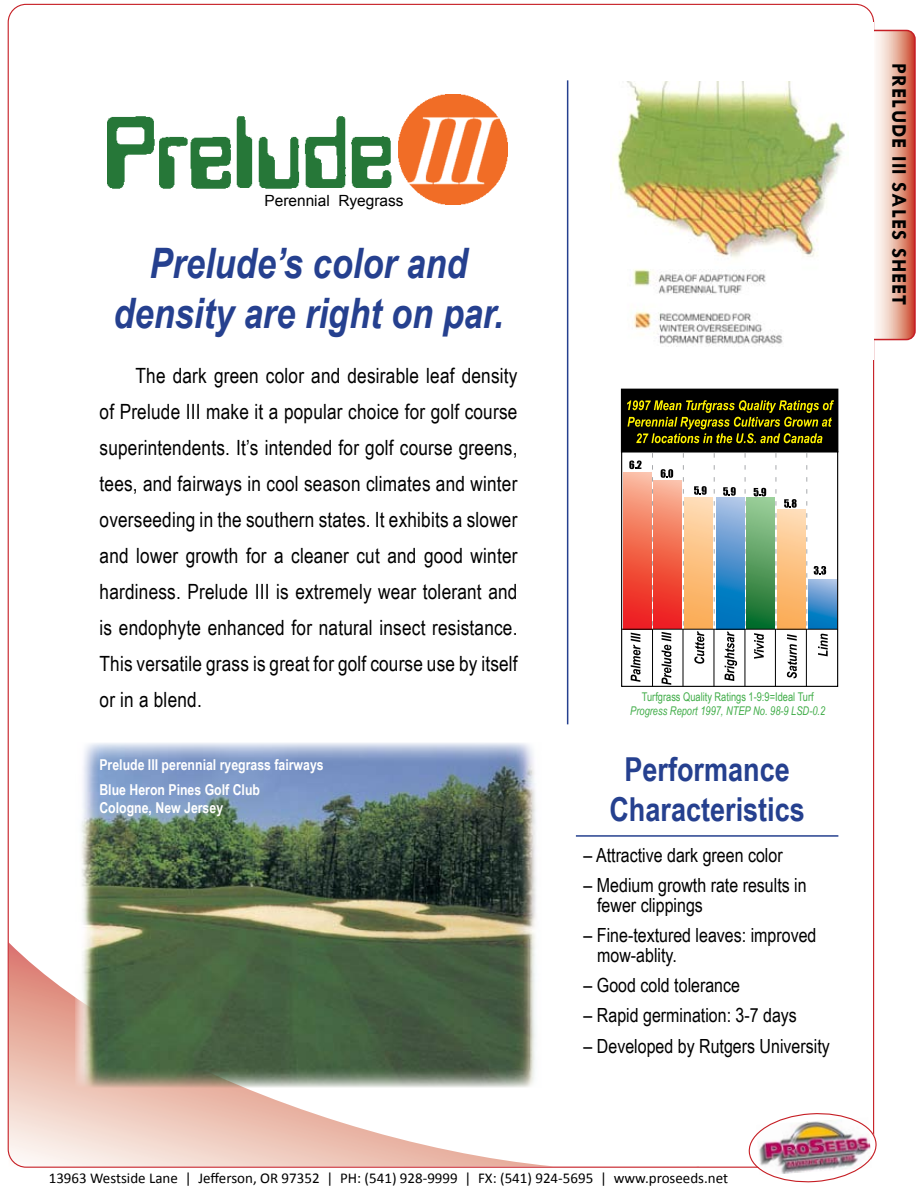
<style>
.page{position:relative;width:918px;height:1188px;background:#fff}
.page>*{position:absolute;margin:0;border:0;box-sizing:border-box;transform-origin:0 0}
.t1{font:italic 700 42px/50.4px "Arial Narrow";color:#25408f;text-align:center}
.t2{font:700 33px/39.6px "Arial Narrow";color:#25408f;text-align:center}
.t3{font:21px/36px "Arial Narrow";letter-spacing:.01em;color:#000;text-align:justify}
.t4{font:700 21px "Tw Cen";color:#000}
.t5{font:19.5px/19.5px "Arial Narrow";color:#000}
.t6{font:15.45px "Arial";color:#000}
.t7{font:15px "Calibri";color:#000}
.t8{font:700 15px/25.5px "Arial Narrow";color:#fff}
.t9{font:12px "Arial Narrow";color:#41ad49;scale:.94 1}
.t10{font:italic 12px "Arial Narrow";color:#41ad49;scale:.94 1}
</style>
<div class="page">
<svg style="left:9px;top:944px;width:540px;height:222px"></svg>
<svg style="left:876px;top:30px;width:39px;height:310px;background:#e8b1a2"></svg>
<div style="left:865px;top:30px;width:51px;height:310px;border:2px solid #c61e24;border-radius:9px"></div>
<div style="left:864px;top:22px;width:9px;height:338px;background:#fff"></div>
<img style="left:747px;top:1110px;width:130px;height:73px">
<hr style="left:576px;top:835px;width:262px;height:2px;background:#25408f">
<img style="left:108px;top:94px;width:399px;height:110px">
<img style="left:75px;top:743px;width:467px;height:345px">
<div style="left:621px;top:389px;width:217px;height:63px;background:#000"></div>
<svg style="left:652px;top:453px;width:1px;height:173px"></svg>
<svg style="left:745px;top:453px;width:1px;height:173px"></svg>
<svg style="left:806px;top:453px;width:1px;height:173px"></svg>
<svg style="left:776px;top:453px;width:1px;height:173px"></svg>
<svg style="left:714px;top:453px;width:1px;height:173px"></svg>
<svg style="left:683px;top:453px;width:1px;height:173px"></svg>
<div style="left:621px;top:451px;width:217px;height:236px;border:1px solid #000"></div>
<svg style="left:623px;top:473px;width:28px;height:156px;background:#f26651"></svg>
<svg style="left:654px;top:480px;width:28px;height:149px;background:#f26651"></svg>
<div style="left:685px;top:498px;width:28px;height:131px;background:linear-gradient(to bottom,#ffdbb4,#faa950)"></div>
<svg style="left:808px;top:580px;width:28px;height:49px"></svg>
<div style="left:778px;top:510px;width:28px;height:119px;background:linear-gradient(to bottom,#ffdbb4,#fba951)"></div>
<div style="left:746px;top:498px;width:28px;height:131px;background:linear-gradient(to bottom,#a1d09a,#0b6a27)"></div>
<svg style="left:716px;top:498px;width:28px;height:131px;background:#4893cd"></svg>
<hr style="left:622px;top:629px;width:216px;height:1px;background:#000">
<svg style="left:629px;top:460px;width:13px;height:9px"></svg>
<svg style="left:661px;top:469px;width:12px;height:9px"></svg>
<svg style="left:723px;top:487px;width:13px;height:9px"></svg>
<svg style="left:694px;top:486px;width:13px;height:9px"></svg>
<svg style="left:754px;top:488px;width:12px;height:8px"></svg>
<svg style="left:784px;top:499px;width:13px;height:9px"></svg>
<svg style="left:814px;top:566px;width:12px;height:9px"></svg>
<hr style="left:652px;top:629px;width:1px;height:57px;background:#000">
<hr style="left:683px;top:629px;width:1px;height:57px;background:#000">
<hr style="left:714px;top:629px;width:1px;height:57px;background:#000">
<hr style="left:745px;top:629px;width:1px;height:57px;background:#000">
<hr style="left:775px;top:629px;width:1px;height:57px;background:#000">
<hr style="left:806px;top:629px;width:1px;height:57px;background:#000">
<svg style="left:631px;top:633px;width:10px;height:49px"></svg>
<svg style="left:818px;top:634px;width:10px;height:22px"></svg>
<svg style="left:787px;top:634px;width:10px;height:44px"></svg>
<svg style="left:754px;top:633px;width:10px;height:26px"></svg>
<svg style="left:725px;top:631px;width:12px;height:50px"></svg>
<svg style="left:694px;top:631px;width:10px;height:33px"></svg>
<svg style="left:662px;top:632px;width:9px;height:53px"></svg>
<svg style="left:627px;top:400px;width:207px;height:43px"></svg>
<hr style="left:567px;top:80px;width:1px;height:644px;background:#25408f">
<img style="left:616px;top:81px;width:229px;height:266px">
<p class="t6" style="left:265px;top:190px;width:141px">Perennial Ryegrass</p>
<h1 class="t1" style="left:114px;top:236px;width:392px">Prelude’s color and density are right on par.</h1>
<p class="t3" style="left:100px;top:357px;width:420px;text-indent:36px">The dark green color and desirable leaf density of Prelude III make it a popular choice for golf course superintendents. It’s intended for golf course greens, tees, and fairways in cool season climates and winter overseeding in the southern states. It exhibits a slower and lower growth for a cleaner cut and good winter hardiness. Prelude III is extremely wear tolerant and is endophyte enhanced for natural insect resistance.<br>This versatile grass is great for golf course use by itself or in a blend.</p>
<p class="t8" style="left:99px;top:751px;width:226px">Prelude III perennial ryegrass fairways<br>Blue Heron Pines Golf Club</p>
<p class="t8" style="left:99px;top:794px;width:125px">Cologne, New Jersey</p>
<p class="t9" style="left:642px;top:688px;width:184px">Turfgrass Quality Ratings 1-9:9=Ideal Turf</p>
<p class="t10" style="left:630px;top:703px;width:209px">Progress Report 1997, NTEP No. 98-9 LSD-0.2</p>
<h2 class="t2" style="left:609px;top:748px;width:197px">Performance<br>Characteristics</h2>
<p class="t5" style="left:584px;top:845px;width:201px">– Attractive dark green color</p>
<p class="t5" style="left:597px;top:875px;width:211px;text-indent:-13px">– Medium growth rate results in fewer clippings</p>
<p class="t5" style="left:597px;top:925px;width:221px;text-indent:-13px">– Fine-textured leaves: improved mow-ablity.</p>
<p class="t5" style="left:584px;top:975px;width:158px">– Good cold tolerance</p>
<p class="t5" style="left:584px;top:1005px;width:215px">– Rapid germination: 3-7 days</p>
<p class="t5" style="left:584px;top:1035px;width:248px">– Developed by Rutgers University</p>
<p class="t7" style="left:49px;top:1169px;width:681px">13963 Westside Lane | Jefferson, OR 97352 | PH: (541) 928-9999 | FX: (541) 924-5695 | www.proseeds.net</p>
<p class="t4" style="left:912px;top:63px;width:242px;rotate:90deg">preludeiiisales Sheet</p>
</div>
